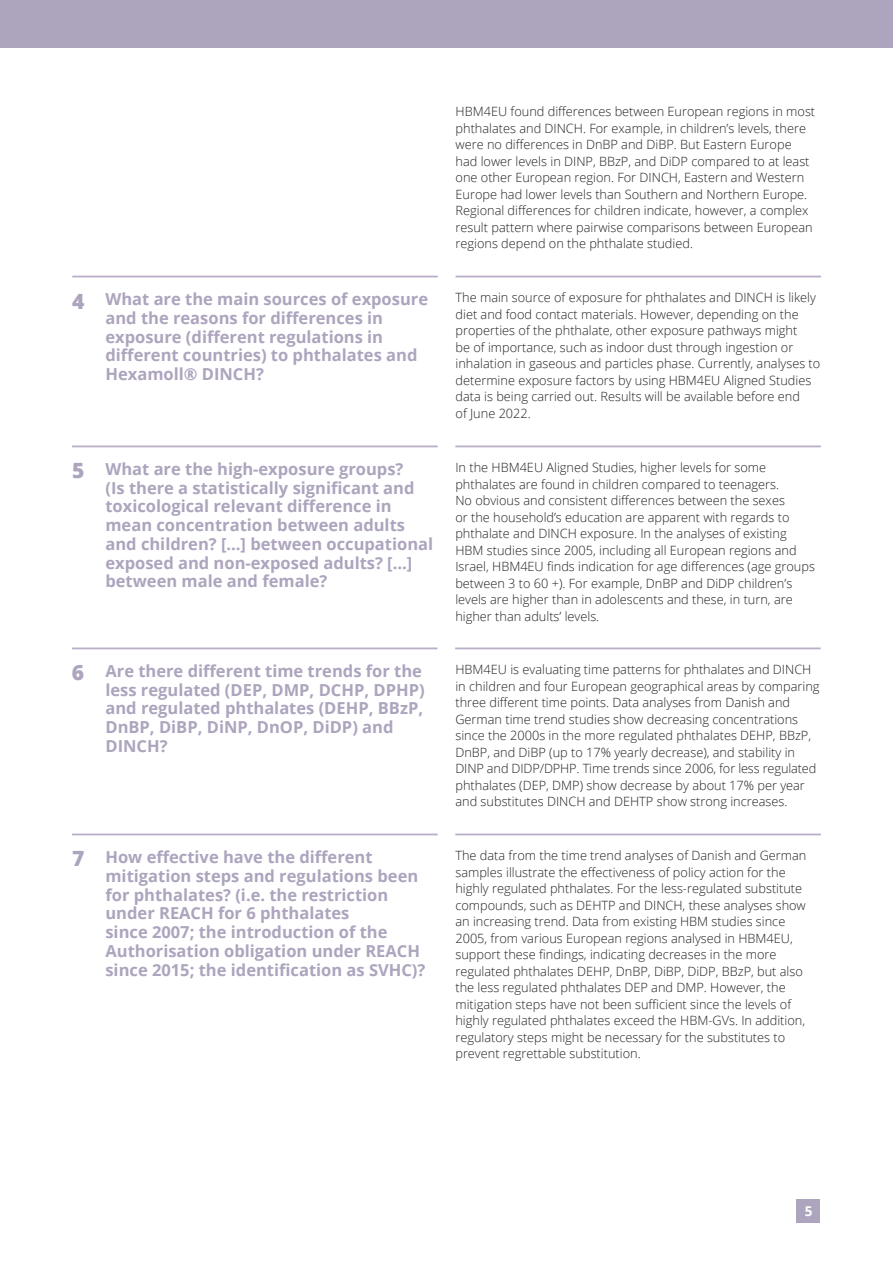
<style>
.page{position:relative;width:893px;height:1263px;background:#fff}
.page>*{position:absolute;margin:0;border:0;box-sizing:border-box;transform-origin:0 0}
.Questions{font:800 21px "Open Sans";color:#ada4be}
.Questions-2{font:700 16.5px/18.8px "Open Sans";color:#ada4be}
.Text{font:700 13.5px "Open Sans";color:#fff}
.Text-2{font:300 12.75px/16.5px "Open Sans";color:#231f20}
</style>
<div class="page">
<div style="left:0;top:0;width:893px;height:48px;background:#ada4be"></div>
<div style="left:796px;top:1199px;width:24px;height:23px;background:#ada4be"></div>
<hr style="left:72px;top:276px;width:366px;height:1px;background:#b9adc7">
<hr style="left:456px;top:276px;width:365px;height:1px;background:#b9adc7">
<hr style="left:72px;top:445px;width:366px;height:2px;background:#b9adc7">
<hr style="left:455px;top:445px;width:366px;height:2px;background:#b9adc7">
<hr style="left:72px;top:647px;width:365px;height:2px;background:#b9adc7">
<hr style="left:455px;top:647px;width:366px;height:2px;background:#b9adc7">
<hr style="left:72px;top:833px;width:366px;height:2px;background:#b9adc7">
<hr style="left:455px;top:833px;width:366px;height:2px;background:#b9adc7">
<p class="Text-2" style="left:456px;top:103px;width:361px">HBM4EU found differences between European regions in most phthalates and DINCH. For example, in children’s levels, there were no differences in DnBP and DiBP. But Eastern Europe had lower levels in DINP, BBzP, and DiDP compared to at least one other European region. For DINCH, Eastern and Western Europe had lower levels than Southern and Northern Europe.<br>Regional differences for children indicate, however, a complex result pattern where pairwise comparisons between European regions depend on the phthalate studied.</p>
<p class="Questions" style="left:72px;top:285px;width:14px">4</p>
<p class="Questions-2" style="left:105px;top:289px;width:324px">What are the main sources of exposure and the reasons for differences in exposure (different regulations in different countries) to phthalates and Hexamoll® DINCH?</p>
<p class="Text-2" style="left:456px;top:289px;width:366px">The main source of exposure for phthalates and DINCH is likely diet and food contact materials. However, depending on the properties of the phthalate, other exposure pathways might<br>be of importance, such as indoor dust through ingestion or inhalation in gaseous and particles phase. Currently, analyses to determine exposure factors by using HBM4EU Aligned Studies data is being carried out. Results will be available before end<br>of June 2022.</p>
<p class="Questions" style="left:72px;top:455px;width:14px">5</p>
<p class="Questions-2" style="left:105px;top:459px;width:329px">What are the high-exposure groups?<br>(Is there a statistically significant and toxicological relevant difference in mean concentration between adults and children? […] between occupational exposed and non-exposed adults? […] between male and female?</p>
<p class="Text-2" style="left:455px;top:459px;width:361px">In the HBM4EU Aligned Studies, higher levels for some phthalates are found in children compared to teenagers.<br>No obvious and consistent differences between the sexes<br>or the household’s education are apparent with regards to phthalate and DINCH exposure. In the analyses of existing HBM studies since 2005, including all European regions and Israel, HBM4EU finds indication for age differences (age groups between 3 to 60 +). For example, DnBP and DiDP children’s levels are higher than in adolescents and these, in turn, are higher than adults’ levels.</p>
<p class="Questions" style="left:72px;top:657px;width:14px">6</p>
<p class="Questions-2" style="left:105px;top:661px;width:321px">Are there different time trends for the less regulated (DEP, DMP, DCHP, DPHP) and regulated phthalates (DEHP, BBzP,<br>DnBP, DiBP, DiNP, DnOP, DiDP) and<br>DINCH?</p>
<p class="Text-2" style="left:455px;top:661px;width:366px">HBM4EU is evaluating time patterns for phthalates and DINCH in children and four European geographical areas by comparing three different time points. Data analyses from Danish and German time trend studies show decreasing concentrations since the 2000s in the more regulated phthalates DEHP, BBzP, DnBP, and DiBP (up to 17% yearly decrease), and stability in DINP and DIDP/DPHP. Time trends since 2006, for less regulated phthalates (DEP, DMP) show decrease by about 17% per year and substitutes DINCH and DEHTP show strong increases.</p>
<p class="Questions" style="left:72px;top:843px;width:14px">7</p>
<p class="Questions-2" style="left:105px;top:847px;width:321px">How effective have the different mitigation steps and regulations been for phthalates? (i.e. the restriction under REACH for 6 phthalates<br>since 2007; the introduction of the Authorisation obligation under REACH since 2015; the identification as SVHC)?</p>
<p class="Text-2" style="left:455px;top:847px;width:352px">The data from the time trend analyses of Danish and German samples illustrate the effectiveness of policy action for the highly regulated phthalates. For the less-regulated substitute compounds, such as DEHTP and DINCH, these analyses show an increasing trend. Data from existing HBM studies since 2005, from various European regions analysed in HBM4EU, support these findings, indicating decreases in the more regulated phthalates DEHP, DnBP, DiBP, DiDP, BBzP, but also the less regulated phthalates DEP and DMP. However, the mitigation steps have not been sufficient since the levels of highly regulated phthalates exceed the HBM-GVs. In addition, regulatory steps might be necessary for the substitutes to prevent regrettable substitution.</p>
<p class="Text" style="left:805px;top:1201px;width:9px">5</p>
</div>
